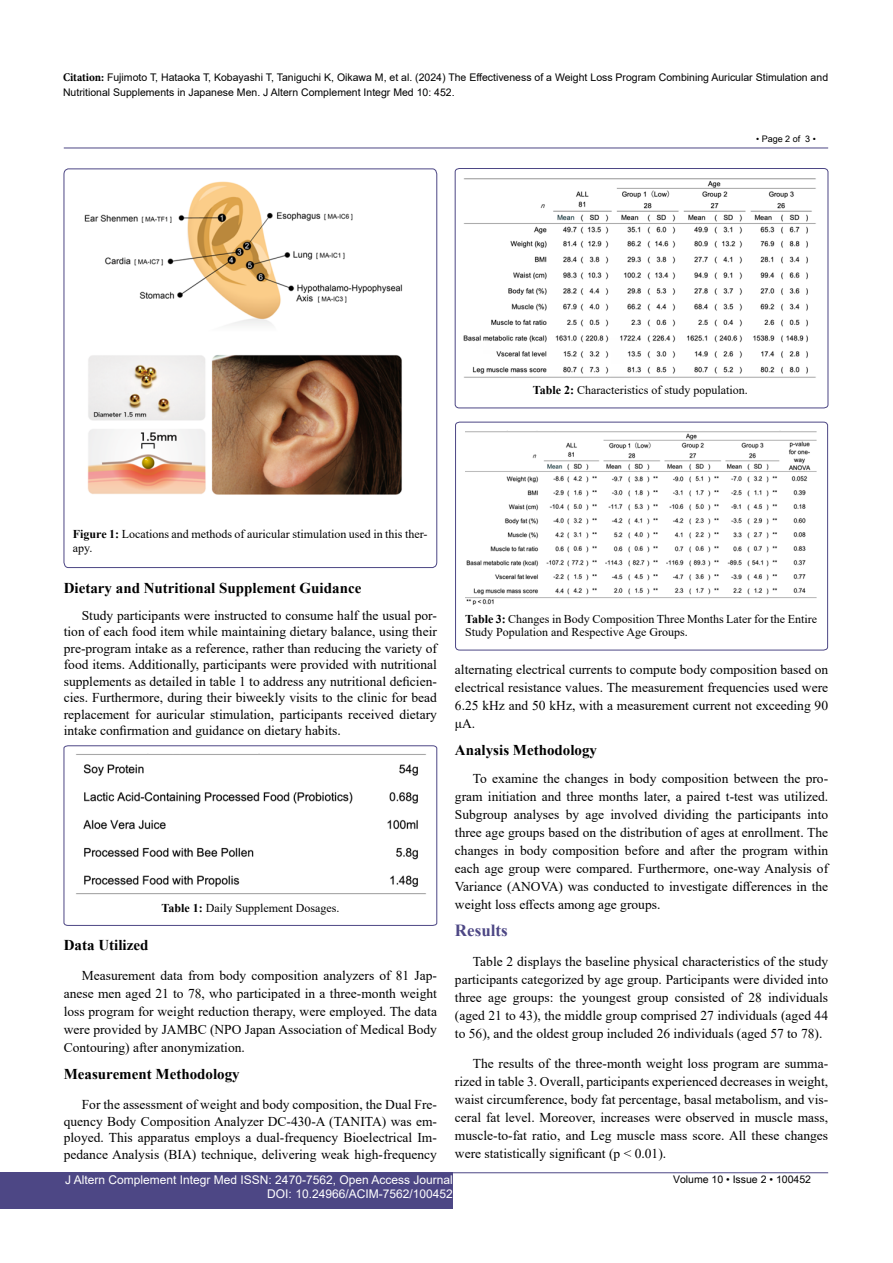
<style>
.page{position:relative;width:893px;height:1263px;background:#fff}
.page>*{position:absolute;margin:0;border:0;box-sizing:border-box;transform-origin:0 0}
.t1{font:700 16.95px "Times New Roman";color:#4d4785}
.t2{font:700 15px "Times New Roman";color:#000}
.t3{font:13.5px/18px "Times New Roman";color:#000;text-align:justify}
.t4{font:12px/13.5px "Times New Roman";color:#000}
.t5{font:12px/14.2px "Arial";color:#fff;text-align:right}
.t6{font:10.5px/15px "Arial";color:#000}
.t7{font:10.5px "Arial Unicode MS";color:#000}
.t8{font:9px "Arial Unicode MS";color:#000}
.s1{font-family:"Minion Pro";font-weight:700;font-stretch:condensed;font-size:12px}
.s2{font-weight:700}
</style>
<div class="page">
<hr style="left:64px;top:148px;width:764px;height:1px;background:#4d4785">
<hr style="left:64px;top:1172px;width:764px;height:1px;background:#4d4785">
<div style="left:0;top:1172px;width:453px;height:37px;background:#4d4785"></div>
<svg style="left:64px;top:745px;width:373px;height:181px"></svg>
<img style="left:74px;top:754px;width:354px;height:142px">
<svg style="left:455px;top:168px;width:373px;height:240px"></svg>
<img style="left:464px;top:178px;width:353px;height:202px">
<svg style="left:455px;top:422px;width:373px;height:228px"></svg>
<img style="left:465px;top:431px;width:352px;height:174px">
<svg style="left:64px;top:168px;width:373px;height:400px"></svg>
<img style="left:73px;top:179px;width:355px;height:343px">
<p class="t6" style="left:63px;top:69px;width:767px"><span class="s1">Citation:</span> Fujimoto T, Hataoka T, Kobayashi T, Taniguchi K, Oikawa M, et al. (2024) The Effectiveness of a Weight Loss Program Combining Auricular Stimulation and<br>Nutritional Supplements in Japanese Men. J Altern Complement Integr Med 10: 452.</p>
<p class="t8" style="left:756px;top:132px;width:61px">• Page 2 of 3 •</p>
<p class="t4" style="left:533px;top:383px;width:216px"><span class="s2">Table 2:</span> Characteristics of study population.</p>
<p class="t4" style="left:73px;top:527px;width:356px"><span class="s2">Figure 1:</span> Locations and methods of auricular stimulation used in this ther&shy;apy.</p>
<p class="t2" style="left:64px;top:577px;width:299px">Dietary and Nutritional Supplement Guidance</p>
<p class="t3" style="left:64px;top:607px;width:375px;line-height:16.5px;text-indent:18px">Study participants were instructed to consume half the usual por&shy;tion of each food item while maintaining dietary balance, using their pre-program intake as a reference, rather than reducing the variety of food items. Additionally, participants were provided with nutritional supplements as detailed in table 1 to address any nutritional deficien&shy;cies. Furthermore, during their biweekly visits to the clinic for bead replacement for auricular stimulation, participants received dietary intake confirmation and guidance on dietary habits.</p>
<p class="t4" style="left:162px;top:900px;width:179px"><span class="s2">Table 1:</span> Daily Supplement Dosages.</p>
<p class="t2" style="left:64px;top:934px;width:86px">Data Utilized</p>
<p class="t3" style="left:64px;top:966px;width:375px;text-indent:18px">Measurement data from body composition analyzers of 81 Jap&shy;anese men aged 21 to 78, who participated in a three-month weight loss program for weight reduction therapy, were employed. The data were provided by JAMBC (NPO Japan Association of Medical Body Contouring) after anonymization.</p>
<p class="t2" style="left:64px;top:1063px;width:177px">Measurement Methodology</p>
<p class="t3" style="left:64px;top:1096px;width:375px;line-height:16.5px;text-indent:18px">For the assessment of weight and body composition, the Dual Fre&shy;quency Body Composition Analyzer DC-430-A (TANITA) was em&shy;ployed. This apparatus employs a dual-frequency Bioelectrical Im&shy;pedance Analysis (BIA) technique, delivering weak high-frequency</p>
<p class="t4" style="left:465px;top:611px;width:353px"><span class="s2">Table 3:</span> Changes in Body Composition Three Months Later for the Entire<br>Study Population and Respective Age Groups.</p>
<p class="t3" style="left:455px;top:660px;width:375px">alternating electrical currents to compute body composition based on electrical resistance values. The measurement frequencies used were 6.25 kHz and 50 kHz, with a measurement current not exceeding 90 μA.</p>
<p class="t2" style="left:455px;top:739px;width:144px">Analysis Methodology</p>
<p class="t3" style="left:455px;top:769px;width:375px;text-indent:18px">To examine the changes in body composition between the pro&shy;gram initiation and three months later, a paired t-test was utilized.<br>Subgroup analyses by age involved dividing the participants into three age groups based on the distribution of ages at enrollment. The changes in body composition before and after the program within each age group were compared. Furthermore, one-way Analysis of Variance (ANOVA) was conducted to investigate differences in the weight loss effects among age groups.</p>
<p class="t1" style="left:455px;top:918px;width:54px">Results</p>
<p class="t3" style="left:455px;top:952px;width:375px;text-indent:18px">Table 2 displays the baseline physical characteristics of the study participants categorized by age group. Participants were divided into three age groups: the youngest group consisted of 28 individuals (aged 21 to 43), the middle group comprised 27 individuals (aged 44 to 56), and the oldest group included 26 individuals (aged 57 to 78).</p>
<p class="t3" style="left:455px;top:1054px;width:375px;text-indent:18px">The results of the three-month weight loss program are summa&shy;rized in table 3. Overall, participants experienced decreases in weight, waist circumference, body fat percentage, basal metabolism, and vis&shy;ceral fat level. Moreover, increases were observed in muscle mass, muscle-to-fat ratio, and Leg muscle mass score. All these changes were statistically significant (p &lt; 0.01).</p>
<p class="t5" style="left:65px;top:1172px;width:389px">J Altern Complement Integr Med ISSN: 2470-7562, Open Access Journal<br>DOI: 10.24966/ACIM-7562/100452</p>
<p class="t7" style="left:673px;top:1172px;width:140px">Volume 10 • Issue 2 • 100452</p>
</div>
